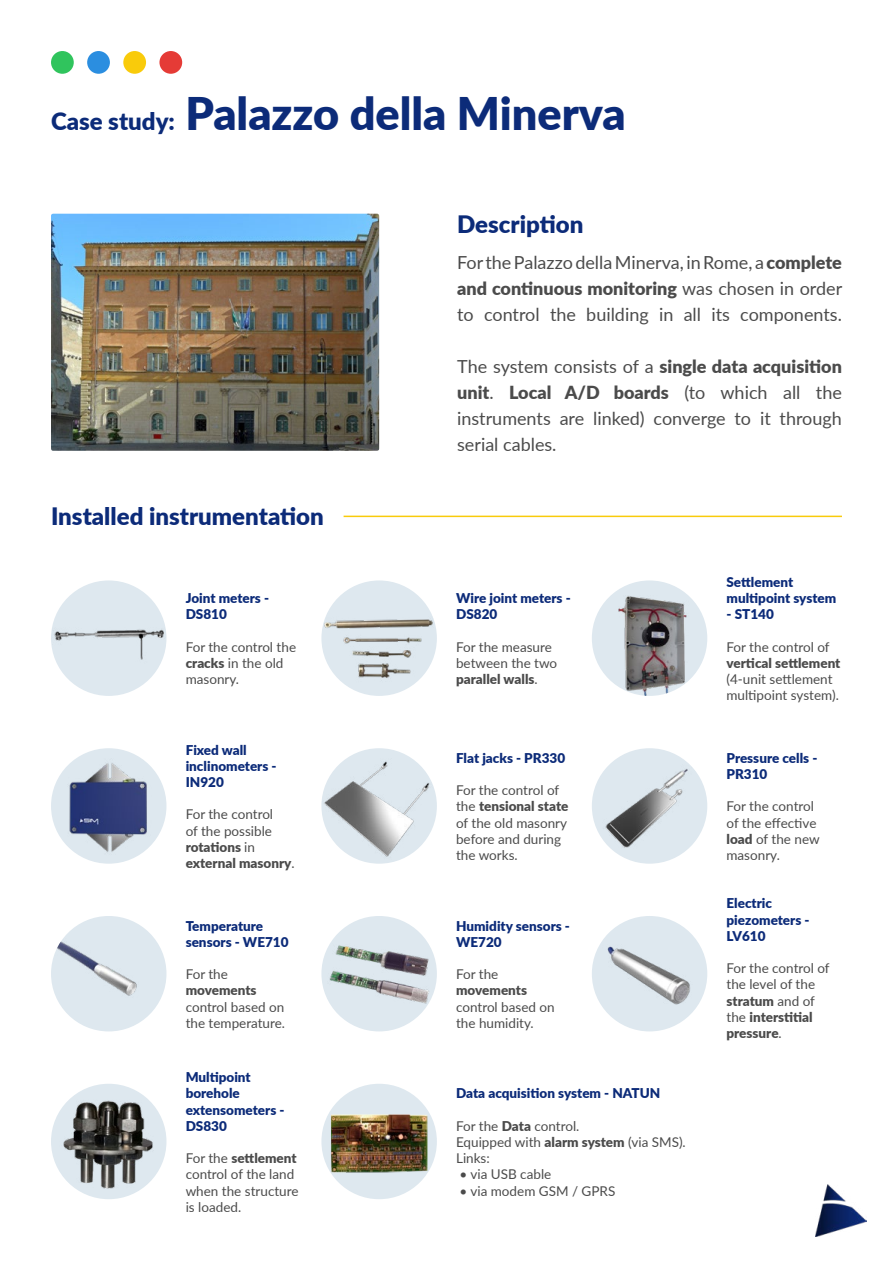
<style>
.page{position:relative;width:893px;height:1263px;background:#fff}
.page>*{position:absolute;margin:0;border:0;box-sizing:border-box;transform-origin:0 0}
.t1{font:900 45px "Lato";color:#0c2b79}
.t2{font:900 24px "Lato";color:#0c2b79}
.t3{font:18px/26.1px "Lato";color:#4b4b4b;text-align:justify}
.t4{font:13.5px/16.2px "Lato";color:#4b4b4b}
.t5{font:900 13.5px/16.2px "Lato";color:#0c2b79}
.t6{font:900 13.5px "Lato";color:#4b4b4b}
.s1{font-size:24px}
.s2{font-weight:900}
</style>
<div class="page">
<div style="left:51px;top:51px;width:23px;height:23px;background:#30c45d;border-radius:50%"></div>
<div style="left:87px;top:51px;width:23px;height:23px;background:#2b8ee0;border-radius:50%"></div>
<div style="left:123px;top:51px;width:23px;height:23px;background:#f9cb0b;border-radius:50%"></div>
<div style="left:159px;top:51px;width:23px;height:23px;background:#e53b36;border-radius:50%"></div>
<img style="left:815px;top:1184px;width:52px;height:52px">
<img style="left:51px;top:214px;width:328px;height:237px">
<hr style="left:344px;top:516px;width:498px;height:1px;background:#f9cb0b">
<div style="left:51px;top:580px;width:115px;height:116px;background:#dee8ef;border-radius:50%"></div>
<img style="left:51px;top:610px;width:115px;height:57px">
<div style="left:592px;top:580px;width:115px;height:116px;background:#dee8ef;border-radius:50%"></div>
<img style="left:618px;top:595px;width:72px;height:101px">
<div style="left:321px;top:580px;width:116px;height:116px;background:#dee8ef;border-radius:50%"></div>
<img style="left:321px;top:605px;width:116px;height:91px">
<img style="left:51px;top:748px;width:115px;height:116px;border-radius:58px">
<img style="left:592px;top:748px;width:115px;height:111px">
<img style="left:321px;top:752px;width:116px;height:108px">
<img style="left:51px;top:916px;width:115px;height:115px;border-radius:58px">
<img style="left:592px;top:916px;width:115px;height:115px;border-radius:58px">
<div style="left:321px;top:916px;width:116px;height:115px;background:#dee8ef;border-radius:50%"></div>
<img style="left:327px;top:943px;width:103px;height:61px">
<div style="left:51px;top:1084px;width:115px;height:115px;background:#dee8ef;border-radius:50%"></div>
<img style="left:59px;top:1099px;width:95px;height:90px">
<div style="left:321px;top:1084px;width:116px;height:115px;background:#dee8ef;border-radius:50%"></div>
<img style="left:331px;top:1114px;width:96px;height:59px">
<h1 class="t1" style="left:51px;top:86px;width:576px"><span class="s1">Case study:</span> Palazzo della Minerva</h1>
<h2 class="t2" style="left:51px;top:502px;width:274px">Installed instrumentation</h2>
<p class="t5" style="left:186px;top:590px;width:85px">Joint meters -<br>DS810</p>
<p class="t4" style="left:186px;top:638px;width:112px">For the control the <span class="s2">cracks</span> in the old masonry.</p>
<p class="t5" style="left:186px;top:741px;width:92px">Fixed wall inclinometers -<br>IN920</p>
<p class="t4" style="left:186px;top:806px;width:110px">For the control<br>of the possible <span class="s2">rotations</span> in <span class="s2">external masonry</span>.</p>
<p class="t5" style="left:186px;top:917px;width:104px">Temperature sensors - WE710</p>
<p class="t4" style="left:186px;top:966px;width:44px">For the</p>
<p class="t6" style="left:186px;top:982px;width:72px">movements</p>
<p class="t4" style="left:186px;top:998px;width:101px">control based on the temperature.</p>
<p class="t5" style="left:186px;top:1069px;width:100px">Multipoint borehole extensometers -<br>DS830</p>
<p class="t4" style="left:186px;top:1150px;width:114px">For the <span class="s2">settlement </span>control of the land when the structure is loaded.</p>
<h2 class="t2" style="left:457px;top:209px;width:128px">Description</h2>
<h3 class="t3" style="left:457px;top:249px;width:387px">For the Palazzo della Minerva, in Rome, a <span class="s2">complete and continuous monitoring</span> was chosen in order to control the building in all its components.</h3>
<h3 class="t3" style="left:457px;top:353px;width:386px">The system consists of a <span class="s2">single data acquisition unit</span>. <span class="s2">Local A/D boards</span> (to which all the instruments are linked) converge to it through serial cables.</h3>
<p class="t5" style="left:456px;top:590px;width:116px">Wire joint meters -<br>DS820</p>
<p class="t4" style="left:456px;top:638px;width:103px">For the measure between the two <span class="s2">parallel walls</span>.</p>
<p class="t5" style="left:456px;top:749px;width:111px">Flat jacks - PR330</p>
<p class="t4" style="left:456px;top:782px;width:114px">For the control of the <span class="s2">tensional state </span>of the old masonry before and during the works.</p>
<p class="t5" style="left:456px;top:917px;width:115px">Humidity sensors -<br>WE720</p>
<p class="t4" style="left:456px;top:966px;width:44px">For the</p>
<p class="t6" style="left:456px;top:982px;width:72px">movements</p>
<p class="t4" style="left:456px;top:998px;width:100px">control based on the humidity.</p>
<p class="t5" style="left:456px;top:1085px;width:206px">Data acquisition system - NATUN</p>
<p class="t4" style="left:456px;top:1117px;width:231px">For the <span class="s2">Data</span> control.<br>Equipped with <span class="s2">alarm system</span> (via SMS).<br>Links:</p>
<p class="t4" style="left:460px;top:1166px;width:93px">• via USB cable</p>
<p class="t4" style="left:460px;top:1182px;width:157px">• via modem GSM / GPRS</p>
<p class="t5" style="left:726px;top:574px;width:111px">Settlement multipoint system</p>
<p class="t5" style="left:726px;top:606px;width:49px">- ST140</p>
<p class="t4" style="left:726px;top:638px;width:105px">For the control of</p>
<p class="t6" style="left:726px;top:655px;width:115px">vertical settlement</p>
<p class="t4" style="left:726px;top:671px;width:114px">(4-unit settlement multipoint system).</p>
<p class="t5" style="left:726px;top:749px;width:92px">Pressure cells -<br>PR310</p>
<p class="t4" style="left:726px;top:798px;width:95px">For the control of the effective <span class="s2">load</span> of the new masonry.</p>
<p class="t5" style="left:726px;top:895px;width:85px">Electric piezometers -<br>LV610</p>
<p class="t4" style="left:726px;top:960px;width:105px">For the control of the level of the <span class="s2">stratum</span> and of the <span class="s2">interstitial pressure</span>.</p>
</div>
